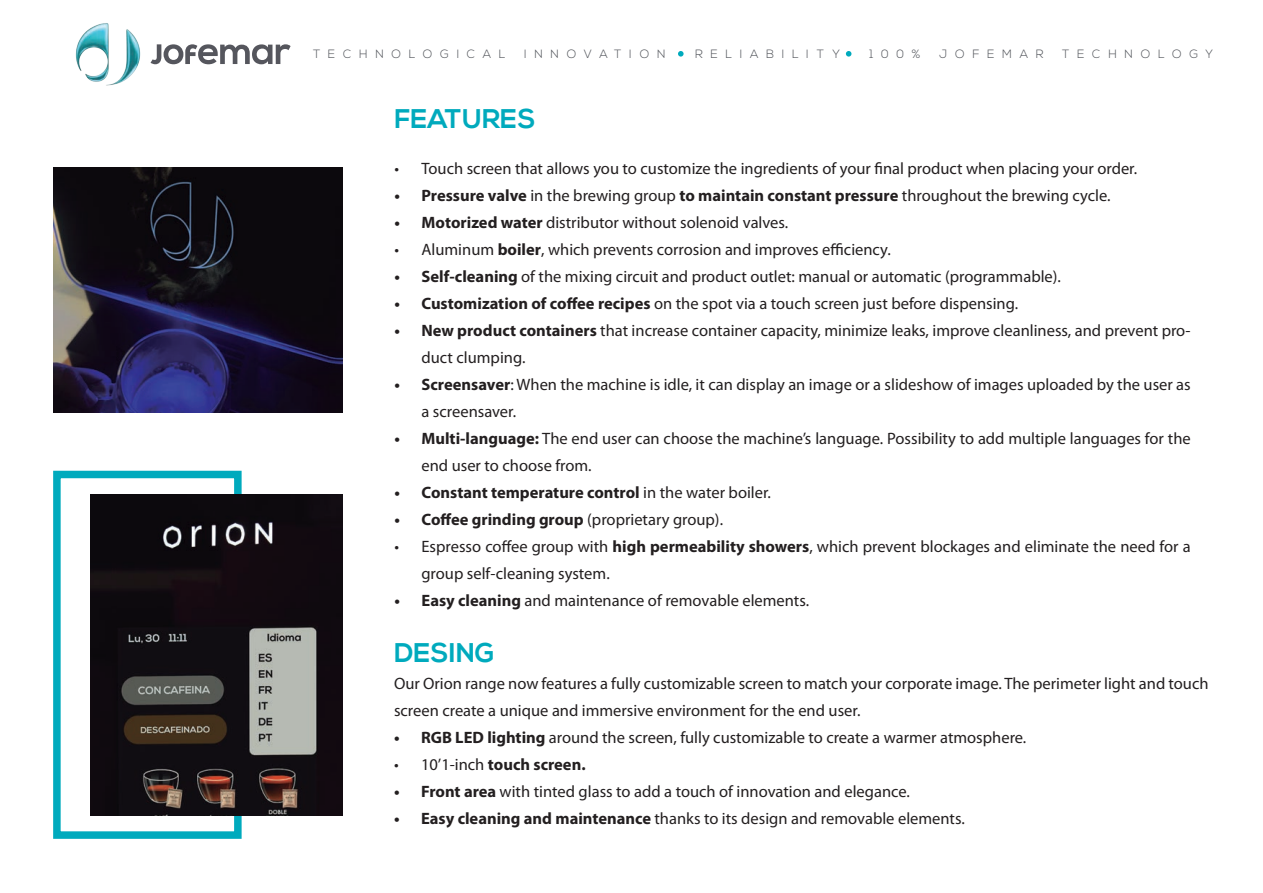
<style>
.page{position:relative;width:1263px;height:893px;background:#fff}
.page>*{position:absolute;margin:0;border:0;box-sizing:border-box;transform-origin:0 0}
.t1{font:700 27px "Nexa";color:#00aabd}
.t2{font:16.5px/27px "Myriad Pro";color:#231f20}
.t3{font:700 16.5px "Myriad Pro";color:#231f20}
.t4{font:300 12px "Nexa";letter-spacing:.64em;color:#4d5056}
.s1{font-weight:700}
.s2{font-weight:400}
</style>
<div class="page">
<svg style="left:151px;top:44px;width:140px;height:20px"></svg>
<img style="left:75px;top:23px;width:66px;height:63px">
<div style="left:53px;top:471px;width:189px;height:368px;border:8px solid #00aabd"></div>
<img style="left:53px;top:168px;width:290px;height:244px">
<img style="left:90px;top:495px;width:253px;height:320px">
<svg style="left:678px;top:51px;width:6px;height:6px"></svg>
<svg style="left:846px;top:51px;width:5px;height:6px"></svg>
<p class="t4" style="left:313px;top:47px;width:194px">TECHNOLOGICAL</p>
<p class="t4" style="left:524px;top:47px;width:143px">INNOVATION</p>
<p class="t4" style="left:695px;top:47px;width:146px">RELIABILITY</p>
<p class="t4" style="left:870px;top:47px;width:52px">100%</p>
<p class="t4" style="left:939px;top:47px;width:106px">JOFEMAR</p>
<p class="t4" style="left:1062px;top:47px;width:152px">TECHNOLOGY</p>
<h1 class="t1" style="left:394px;top:104px;width:143px">FEATURES</h1>
<p class="t2" style="left:394px;top:155px;width:744px">• Touch screen that allows you to customize the ingredients of your final product when placing your order.</p>
<p class="t2" style="left:394px;top:182px;width:718px"><span class="s1">• Pressure valve</span> in the brewing group <span class="s1">to maintain constant pressure</span> throughout the brewing cycle.</p>
<p class="t2" style="left:394px;top:209px;width:395px"><span class="s1">• Motorized water</span> distributor without solenoid valves.</p>
<p class="t2" style="left:394px;top:236px;width:498px">• Aluminum <span class="s1">boiler</span>, which prevents corrosion and improves efficiency.</p>
<p class="t2" style="left:394px;top:263px;width:668px"><span class="s1">• Self-cleaning</span> of the mixing circuit and product outlet: manual or automatic (programmable).</p>
<p class="t2" style="left:394px;top:290px;width:625px"><span class="s1">• Customization of coffee recipes</span> on the spot via a touch screen just before dispensing.</p>
<p class="t2" style="left:421px;top:317px;width:771px;text-indent:-27px"><span class="s1">• New product containers</span> that increase container capacity, minimize leaks, improve cleanliness, and prevent pro&shy;duct clumping.</p>
<p class="t2" style="left:421px;top:371px;width:771px;text-indent:-27px"><span class="s1">• Screensaver</span>: When the machine is idle, it can display an image or a slideshow of images uploaded by the user as a screensaver.</p>
<p class="t2" style="left:421px;top:425px;width:771px;text-indent:-27px"><span class="s1">• Multi-language:</span> The end user can choose the machine’s language. Possibility to add multiple languages for the end user to choose from.</p>
<p class="t3" style="left:394px;top:482px;width:378px">• Constant temperature control <span class="s2">in the water boiler.</span></p>
<p class="t3" style="left:394px;top:509px;width:330px">• Coffee grinding group <span class="s2">(proprietary group).</span></p>
<p class="t2" style="left:421px;top:533px;width:771px;text-indent:-27px">• Espresso coffee group with <span class="s1">high permeability showers</span>, which prevent blockages and eliminate the need for a group self-cleaning system.</p>
<p class="t2" style="left:394px;top:587px;width:416px"><span class="s1">• Easy cleaning</span> and maintenance of removable elements.</p>
<h1 class="t1" style="left:394px;top:637px;width:102px">DESING</h1>
<p class="t2" style="left:394px;top:670px;width:816px">Our Orion range now features a fully customizable screen to match your corporate image. The perimeter light and touch screen create a unique and immersive environment for the end user.</p>
<p class="t2" style="left:394px;top:724px;width:634px"><span class="s1">• RGB LED lighting</span> around the screen, fully customizable to create a warmer atmosphere.</p>
<p class="t3" style="left:394px;top:754px;width:193px"><span class="s2">• 10’1-inch</span> touch screen.</p>
<p class="t2" style="left:394px;top:778px;width:517px"><span class="s1">• Front area</span> with tinted glass to add a touch of innovation and elegance.</p>
<p class="t2" style="left:394px;top:805px;width:572px"><span class="s1">• Easy cleaning and maintenance</span> thanks to its design and removable elements.</p>
</div>
